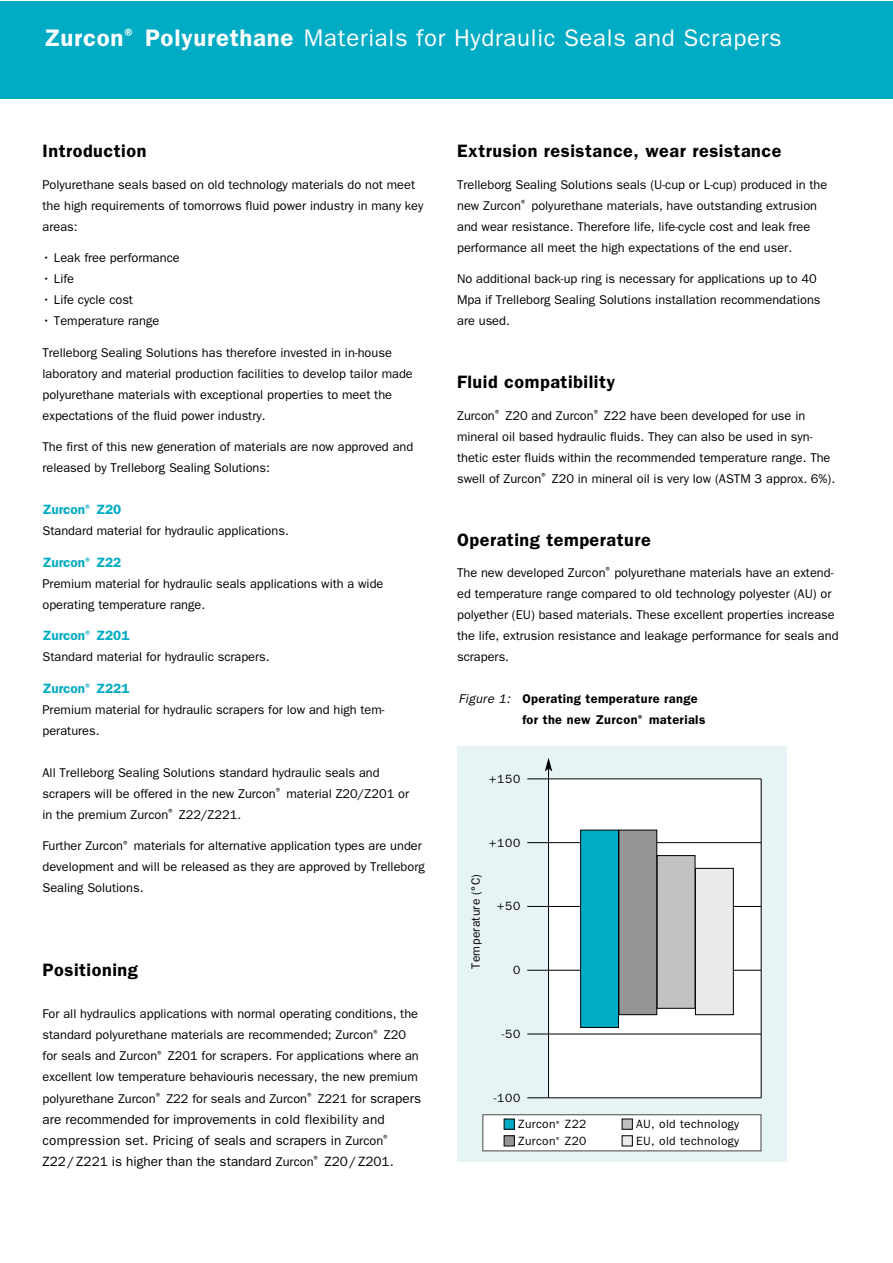
<style>
.page{position:relative;width:893px;height:1263px;background:#fff}
.page>*{position:absolute;margin:0;border:0;box-sizing:border-box;transform-origin:0 0}
.t1{font:24px "Frankiln Gothic";letter-spacing:.03em;color:#fff}
.t2{font:600 18px "Frankiln Gothic";letter-spacing:.03em;color:#000}
.t3{font:13.5px/21px "Frankiln Gothic";color:#000}
.t4{font:600 13.5px "Frankiln Gothic";color:#00abc4}
.t5{font:12.75px/21px "Frankiln Gothic";color:#000}
.t6{font:600 12.75px/21px "Frankiln Gothic";letter-spacing:.03em;color:#000}
.t7{font:12px/16.6px "Frankiln Gothic";letter-spacing:.03em;color:#000}
.s1{font-weight:600}
.s2{font-size:13.5px}
.s3{font-size:12.75px}
.s4{font-weight:400;font-style:italic}
</style>
<div class="page">
<div style="left:457px;top:747px;width:330px;height:415px;background:#e7f4f6"></div>
<div style="left:483px;top:1115px;width:278px;height:36px;background:#fff"></div>
<div style="left:483px;top:1114px;width:278px;height:37px;border:1px solid #464646"></div>
<div style="left:549px;top:779px;width:212px;height:319px;background:#fff"></div>
<hr style="left:527px;top:1034px;width:234px;height:1px;background:#000">
<hr style="left:527px;top:970px;width:234px;height:1px;background:#000">
<hr style="left:527px;top:906px;width:234px;height:1px;background:#000">
<hr style="left:527px;top:842px;width:234px;height:1px;background:#000">
<hr style="left:527px;top:779px;width:234px;height:1px;background:#000">
<hr style="left:527px;top:1097px;width:234px;height:1px;background:#000">
<hr style="left:548px;top:769px;width:1px;height:329px;background:#000">
<svg style="left:545px;top:758px;width:7px;height:13px"></svg>
<hr style="left:761px;top:779px;width:1px;height:319px;background:#000">
<div style="left:581px;top:830px;width:37px;height:197px;background:#00abc4"></div>
<div style="left:580px;top:830px;width:39px;height:198px;border:1px solid #000"></div>
<div style="left:619px;top:830px;width:38px;height:185px;background:#959595"></div>
<div style="left:619px;top:830px;width:38px;height:185px;border:1px solid #000"></div>
<div style="left:657px;top:855px;width:38px;height:153px;background:#c2c2c2"></div>
<div style="left:695px;top:868px;width:38px;height:147px;background:#ebebeb"></div>
<div style="left:695px;top:868px;width:38px;height:147px;border:1px solid #000"></div>
<div style="left:0;top:1px;width:893px;height:98px;background:#00abc4"></div>
<div style="left:622px;top:1136px;width:10px;height:10px;background:#ebebeb"></div>
<div style="left:622px;top:1119px;width:10px;height:10px;background:#c2c2c2"></div>
<div style="left:504px;top:1136px;width:10px;height:10px;background:#959595"></div>
<div style="left:504px;top:1135px;width:10px;height:11px;border:1px solid #000"></div>
<div style="left:504px;top:1119px;width:10px;height:10px;background:#00abc4"></div>
<p class="t1" style="left:44px;top:24px;width:739px"><span class="s1">Zurcon</span><sup>®</sup> <span class="s1">Polyurethane</span> Materials for Hydraulic Seals and Scrapers</p>
<p class="t2" style="left:43px;top:141px;width:105px">Introduction</p>
<p class="t5" style="left:43px;top:174px;width:382px">Polyurethane seals based on old technology materials do not meet the high requirements of tomorrows fluid power industry in many key areas:</p>
<p class="t5" style="left:43px;top:248px;width:139px">• Leak free performance</p>
<p class="t5" style="left:43px;top:269px;width:33px">• Life</p>
<p class="t5" style="left:43px;top:290px;width:92px">• Life cycle cost</p>
<p class="t5" style="left:43px;top:311px;width:118px">• Temperature range</p>
<p class="t5" style="left:43px;top:342px;width:372px">Trelleborg Sealing Solutions has therefore invested in in-house laboratory and material production facilities to develop tailor made polyurethane materials with exceptional properties to meet the expectations of the fluid power industry.</p>
<p class="t5" style="left:43px;top:437px;width:372px">The first of this new generation of materials are now approved and released by Trelleborg Sealing Solutions:</p>
<p class="t4" style="left:43px;top:502px;width:80px">Zurcon<sup>®</sup> Z20</p>
<p class="t5" style="left:43px;top:521px;width:248px">Standard material for hydraulic applications.</p>
<p class="t4" style="left:43px;top:554px;width:80px">Zurcon<sup>®</sup> Z22</p>
<p class="t5" style="left:43px;top:573px;width:342px">Premium material for hydraulic seals applications with a wide operating temperature range.</p>
<p class="t4" style="left:43px;top:628px;width:88px">Zurcon<sup>®</sup> Z201</p>
<p class="t5" style="left:43px;top:647px;width:229px">Standard material for hydraulic scrapers.</p>
<p class="t4" style="left:43px;top:680px;width:88px">Zurcon<sup>®</sup> Z221</p>
<p class="t5" style="left:43px;top:699px;width:344px">Premium material for hydraulic scrapers for low and high tem&shy;peratures.</p>
<p class="t5" style="left:43px;top:762px;width:368px">All Trelleborg Sealing Solutions standard hydraulic seals and scrapers will be offered in the new Zurcon<sup>®</sup> material Z20/Z201 or in the premium Zurcon<sup>®</sup> Z22/Z221.</p>
<p class="t5" style="left:43px;top:836px;width:384px">Further Zurcon<sup>®</sup> materials for alternative application types are under development and will be released as they are approved by Trelleborg<br>Sealing Solutions.</p>
<p class="t2" style="left:43px;top:960px;width:97px">Positioning</p>
<p class="t5" style="left:43px;top:1004px;width:380px">For all hydraulics applications with normal operating conditions, the standard polyurethane materials are recommended; Zurcon<sup>®</sup> Z20 for seals and Zurcon<sup>®</sup> Z201 for scrapers. For applications where an excellent low temperature behaviouris necessary, the new premium polyurethane Zurcon<sup>®</sup> Z22 for seals and Zurcon<sup>®</sup> Z221 for <span class="s2">scrapers</span></p>
<p class="t3" style="left:43px;top:1108px;width:353px">are recommended for improvements in cold flexibility and compression set. Pricing of seals and scrapers in <span class="s3">Zurcon</span><sup>®<br></sup>Z22/Z221 is higher than the standard <span class="s3">Zurcon</span><sup>®</sup> Z20/Z201.</p>
<p class="t2" style="left:457px;top:141px;width:326px">Extrusion resistance, wear resistance</p>
<p class="t5" style="left:457px;top:174px;width:372px">Trelleborg Sealing Solutions seals (U-cup or L-cup) produced in the new Zurcon<sup>®</sup> polyurethane materials, have outstanding extrusion and wear resistance. Therefore life, life-cycle cost and leak free performance all meet the high expectations of the end user.</p>
<p class="t5" style="left:457px;top:269px;width:365px">No additional back-up ring is necessary for applications up to 40<br>Mpa if Trelleborg Sealing Solutions installation recommendations are used.</p>
<p class="t2" style="left:457px;top:372px;width:160px">Fluid compatibility</p>
<p class="t5" style="left:457px;top:405px;width:380px">Zurcon<sup>®</sup> Z20 and Zurcon<sup>®</sup> Z22 have been developed for use in mineral oil based hydraulic fluids. They can also be used in syn&shy;thetic ester fluids within the recommended temperature range. The swell of Zurcon<sup>®</sup> Z20 in mineral oil is very low (ASTM 3 approx. 6%).</p>
<p class="t2" style="left:457px;top:529px;width:195px">Operating temperature</p>
<p class="t5" style="left:457px;top:563px;width:383px">The new developed Zurcon<sup>®</sup> polyurethane materials have an extend&shy;ed temperature range compared to old technology polyester (AU) or polyether (EU) based materials. These excellent properties increase the life, extrusion resistance and leakage performance for seals and scrapers.</p>
<p class="t6" style="left:522px;top:688px;width:184px;text-indent:-64px"><span class="s4">Figure 1:</span> Operating temperature range for the new Zurcon<sup>®</sup> materials</p>
<p class="t7" style="left:489px;top:770px;width:32px">+150</p>
<p class="t7" style="left:489px;top:834px;width:32px">+100</p>
<p class="t7" style="left:467px;top:969px;width:96px;rotate:-90deg">Temperature (°C)</p>
<p class="t7" style="left:497px;top:898px;width:25px">+50</p>
<p class="t7" style="left:513px;top:962px;width:9px">0</p>
<p class="t7" style="left:502px;top:1025px;width:20px">-50</p>
<p class="t7" style="left:494px;top:1089px;width:28px">-100</p>
<p class="t7" style="left:518px;top:1116px;width:70px">Zurcon<sup>®</sup> Z22<br>Zurcon<sup>®</sup> Z20</p>
<p class="t7" style="left:636px;top:1116px;width:105px">AU, old technology<br>EU, old technology</p>
</div>
